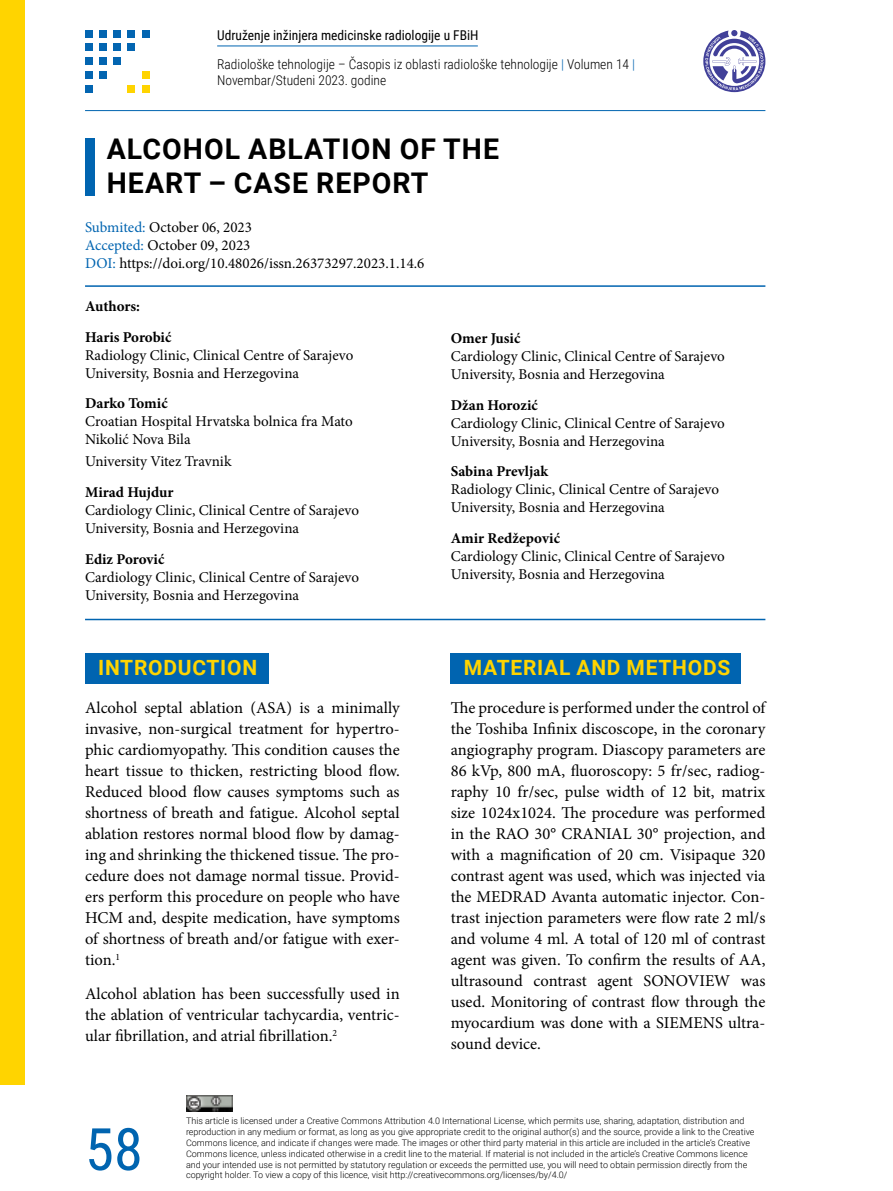
<style>
.page{position:relative;width:893px;height:1191px;background:#fff}
.page>*{position:absolute;margin:0;border:0;box-sizing:border-box;transform-origin:0 0}
.t1{font:58.5px "Roboto Condensed";color:#0064b0}
.t2{font:700 28.5px/34.2px "Roboto";letter-spacing:.035em;color:#000}
.t3{font:700 21px "Roboto";letter-spacing:.035em;color:#ffd400}
.t4{font:16.5px/21px "Minion Pro";color:#000;text-align:justify}
.t5{font:15px/18px "Minion Pro";color:#000}
.t6{font:700 15px/30.8px "Minion Pro";color:#000}
.t7{font:300 13.5px/29px "Roboto Condensed";color:#000}
.t8{font:300 9px/10.8px "Roboto";color:#000}
.s1{font-weight:400}
.s2{color:#0064b0}
</style>
<div class="page">
<div style="left:0;top:0;width:25px;height:1084px;background:#ffd400"></div>
<svg style="left:703px;top:30px;width:62px;height:62px"></svg>
<div style="left:142px;top:30px;width:7px;height:7px;background:#0365b1"></div>
<div style="left:114px;top:30px;width:7px;height:7px;background:#0365b1"></div>
<div style="left:128px;top:30px;width:7px;height:7px;background:#0365b1"></div>
<div style="left:99px;top:30px;width:8px;height:7px;background:#0365b1"></div>
<div style="left:85px;top:30px;width:7px;height:7px;background:#0365b1"></div>
<div style="left:114px;top:58px;width:7px;height:7px;background:#0365b1"></div>
<div style="left:99px;top:58px;width:8px;height:7px;background:#0365b1"></div>
<div style="left:85px;top:58px;width:7px;height:7px;background:#0365b1"></div>
<div style="left:114px;top:44px;width:7px;height:7px;background:#0365b1"></div>
<div style="left:128px;top:44px;width:7px;height:7px;background:#0365b1"></div>
<div style="left:99px;top:44px;width:8px;height:7px;background:#0365b1"></div>
<div style="left:85px;top:44px;width:7px;height:7px;background:#0365b1"></div>
<div style="left:142px;top:71px;width:7px;height:7px;background:#ffd400"></div>
<div style="left:99px;top:71px;width:8px;height:7px;background:#0365b1"></div>
<div style="left:85px;top:71px;width:7px;height:7px;background:#0365b1"></div>
<div style="left:142px;top:85px;width:7px;height:7px;background:#ffd400"></div>
<div style="left:128px;top:85px;width:7px;height:7px;background:#ffd400"></div>
<div style="left:85px;top:85px;width:7px;height:7px;background:#0365b1"></div>
<hr style="left:85px;top:110px;width:680px;height:1px;background:#0064b0">
<img style="left:186px;top:1095px;width:47px;height:16px">
<hr style="left:217px;top:46px;width:261px;height:1px;background:#0064b0">
<div style="left:85px;top:653px;width:184px;height:30px;background:#0064b0"></div>
<div style="left:451px;top:653px;width:290px;height:30px;background:#0064b0"></div>
<div style="left:85px;top:138px;width:9px;height:57px;background:#0064b0"></div>
<hr style="left:85px;top:285px;width:680px;height:2px;background:#0064b0">
<hr style="left:85px;top:619px;width:680px;height:1px;background:#0064b0">
<p class="t7" style="left:217px;top:20px;width:419px"><span class="s1">Udruženje inžinjera medicinske radiologije u FBiH<br></span>Radiološke tehnologije – Časopis iz oblasti radiološke tehnologije <span class="s2">|</span> Volumen 14 <span class="s2">|</span></p>
<p class="t7" style="left:217px;top:65px;width:171px">Novembar/Studeni 2023. godine</p>
<h2 class="t2" style="left:107px;top:131px;width:394px">ALCOHOL ABLATION OF THE<br>HEART – CASE REPORT</h2>
<p class="t5" style="left:85px;top:218px;width:341px"><span class="s2">Submited:</span> October 06, 2023<br><span class="s2">Accepted:</span> October 09, 2023<br><span class="s2">DOI:</span> https://doi.org/10.48026/issn.26373297.2023.1.14.6</p>
<p class="t6" style="left:85px;top:290px;width:88px">Authors:<br>Haris Porobić</p>
<p class="t5" style="left:85px;top:346px;width:270px">Radiology Clinic, Clinical Centre of Sarajevo<br>University, Bosnia and Herzegovina</p>
<p class="t6" style="left:85px;top:388px;width:84px">Darko Tomić</p>
<p class="t5" style="left:85px;top:413px;width:269px">Croatian Hospital Hrvatska bolnica fra Mato<br>Nikolić Nova Bila</p>
<p class="t5" style="left:85px;top:452px;width:148px">University Vitez Travnik</p>
<p class="t6" style="left:85px;top:476px;width:90px">Mirad Hujdur</p>
<p class="t5" style="left:85px;top:501px;width:276px">Cardiology Clinic, Clinical Centre of Sarajevo<br>University, Bosnia and Herzegovina</p>
<p class="t6" style="left:85px;top:543px;width:81px">Ediz Porović</p>
<p class="t5" style="left:85px;top:568px;width:276px">Cardiology Clinic, Clinical Centre of Sarajevo<br>University, Bosnia and Herzegovina</p>
<p class="t3" style="left:98px;top:653px;width:161px">INTRODUCTION</p>
<p class="t4" style="left:85px;top:697px;width:316px">Alcohol septal ablation (ASA) is a minimally invasive, non-surgical treatment for hypertro&shy;phic cardiomyopathy. This condition causes the heart tissue to thicken, restricting blood flow.<br>Reduced blood flow causes symptoms such as shortness of breath and fatigue. Alcohol septal ablation restores normal blood flow by damag&shy;ing and shrinking the thickened tissue. The pro&shy;cedure does not damage normal tissue. Provid&shy;ers perform this procedure on people who have HCM and, despite medication, have symptoms of shortness of breath and/or fatigue with exer&shy;tion.<sup>1</sup></p>
<p class="t4" style="left:85px;top:983px;width:316px">Alcohol ablation has been successfully used in the ablation of ventricular tachycardia, ventric&shy;ular fibrillation, and atrial fibrillation.<sup>2</sup></p>
<p class="t6" style="left:451px;top:322px;width:71px">Omer Jusić</p>
<p class="t5" style="left:451px;top:347px;width:276px">Cardiology Clinic, Clinical Centre of Sarajevo<br>University, Bosnia and Herzegovina</p>
<p class="t6" style="left:451px;top:389px;width:89px">Džan Horozić</p>
<p class="t5" style="left:451px;top:414px;width:276px">Cardiology Clinic, Clinical Centre of Sarajevo<br>University, Bosnia and Herzegovina</p>
<p class="t6" style="left:451px;top:456px;width:99px">Sabina Prevljak</p>
<p class="t5" style="left:451px;top:480px;width:270px">Radiology Clinic, Clinical Centre of Sarajevo<br>University, Bosnia and Herzegovina</p>
<p class="t6" style="left:451px;top:523px;width:111px">Amir Redžepović</p>
<p class="t5" style="left:451px;top:547px;width:276px">Cardiology Clinic, Clinical Centre of Sarajevo<br>University, Bosnia and Herzegovina</p>
<p class="t3" style="left:464px;top:653px;width:268px">MATERIAL AND METHODS</p>
<p class="t4" style="left:451px;top:697px;width:316px">The procedure is performed under the control of the Toshiba Infinix discoscope, in the coronary angiography program. Diascopy parameters are 86 kVp, 800 mA, fluoroscopy: 5 fr/sec, radiog&shy;raphy 10 fr/sec, pulse width of 12 bit, matrix size 1024x1024. The procedure was performed in the RAO 30° CRANIAL 30° projection, and with a magnification of 20 cm. Visipaque 320 contrast agent was used, which was injected via the MEDRAD Avanta automatic injector. Con&shy;trast injection parameters were flow rate 2 ml/s and volume 4 ml. A total of 120 ml of contrast agent was given. To confirm the results of AA, ultrasound contrast agent SONOVIEW was used. Monitoring of contrast flow through the myocardium was done with a SIEMENS ultra&shy;sound device.</p>
<h1 class="t1" style="left:85px;top:1108px;width:59px">58</h1>
<p class="t8" style="left:186px;top:1115px;width:570px">This article is licensed under a Creative Commons Attribution 4.0 International License, which permits use, sharing, adaptation, distribution and reproduction in any medium or format, as long as you give appropriate credit to the original author(s) and the source, provide a link to the Creative Commons licence, and indicate if changes were made. The images or other third party material in this article are included in the article’s Creative Commons licence, unless indicated otherwise in a credit line to the material. If material is not included in the article’s Creative Commons licence and your intended use is not permitted by statutory regulation or exceeds the permitted use, you will need to obtain permission directly from the copyright holder. To view a copy of this licence, visit http://creativecommons.org/licenses/by/4.0/</p>
</div>
